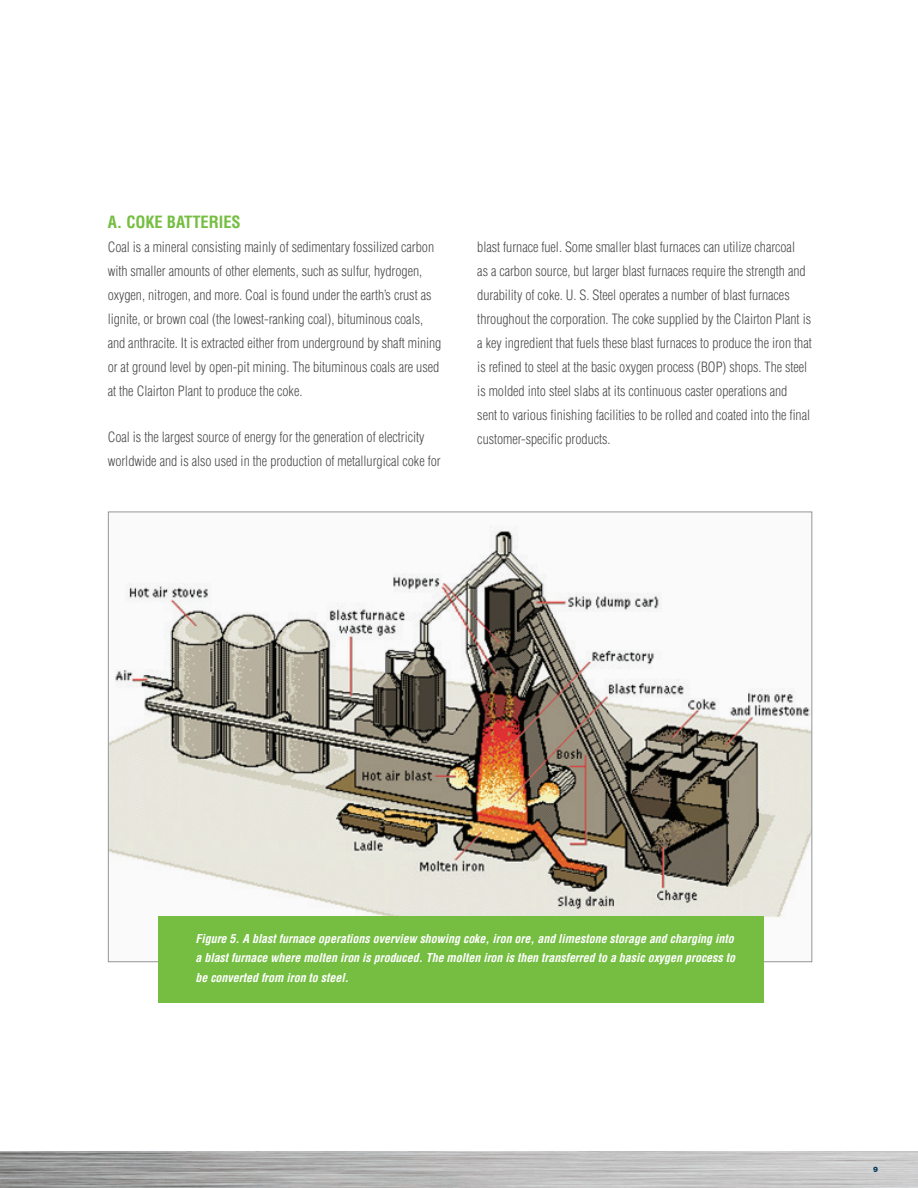
<style>
.page{position:relative;width:918px;height:1188px;background:#fff}
.page>*{position:absolute;margin:0;border:0;box-sizing:border-box;transform-origin:0 0}
.t1{font:700 condensed 16.5px "Helvetica";letter-spacing:-.005em;color:#75be42}
.t2{font:300 condensed 13.8px/24px "Helvetica";letter-spacing:-.005em;color:#4b4c4d}
.t3{font:italic 700 condensed 12px/19.5px "Helvetica";letter-spacing:-.005em;color:#fff;text-align:justify}
.t4{font:900 7.5px "Helvetica Neue";color:#083b60}
</style>
<div class="page">
<img style="left:0;top:1151px;width:918px;height:37px">
<img style="left:110px;top:526px;width:700px;height:392px">
<div style="left:158px;top:916px;width:606px;height:86px;background:#75be42"></div>
<p class="t1" style="left:108px;top:212px;width:135px">A. COKE BATTERIES</p>
<p class="t2" style="left:108px;top:235px;width:335px">Coal is a mineral consisting mainly of sedimentary fossilized carbon with smaller amounts of other elements, such as sulfur, hydrogen, oxygen, nitrogen, and more. Coal is found under the earth’s crust as lignite, or brown coal (the lowest-ranking coal), bituminous coals, and anthracite. It is extracted either from underground by shaft mining or at ground level by open-pit mining. The bituminous coals are used at the Clairton Plant to produce the coke.</p>
<p class="t2" style="left:108px;top:425px;width:335px">Coal is the largest source of energy for the generation of electricity worldwide and is also used in the production of metallurgical coke for</p>
<p class="t2" style="left:477px;top:235px;width:336px">blast furnace fuel. Some smaller blast furnaces can utilize charcoal<br>as a carbon source, but larger blast furnaces require the strength and durability of coke. U. S. Steel operates a number of blast furnaces throughout the corporation. The coke supplied by the Clairton Plant is a key ingredient that fuels these blast furnaces to produce the iron that is refined to steel at the basic oxygen process (BOP) shops. The steel is molded into steel slabs at its continuous caster operations and<br>sent to various finishing facilities to be rolled and coated into the final customer-specific products.</p>
<p class="t3" style="left:195px;top:929px;width:541px">Figure 5. A blast furnace operations overview showing coke, iron ore, and limestone storage and charging into a blast furnace where molten iron is produced. The molten iron is then transferred to a basic oxygen process to be converted from iron to steel.</p>
<p class="t4" style="left:873px;top:1165px;width:7px">9</p>
</div>
